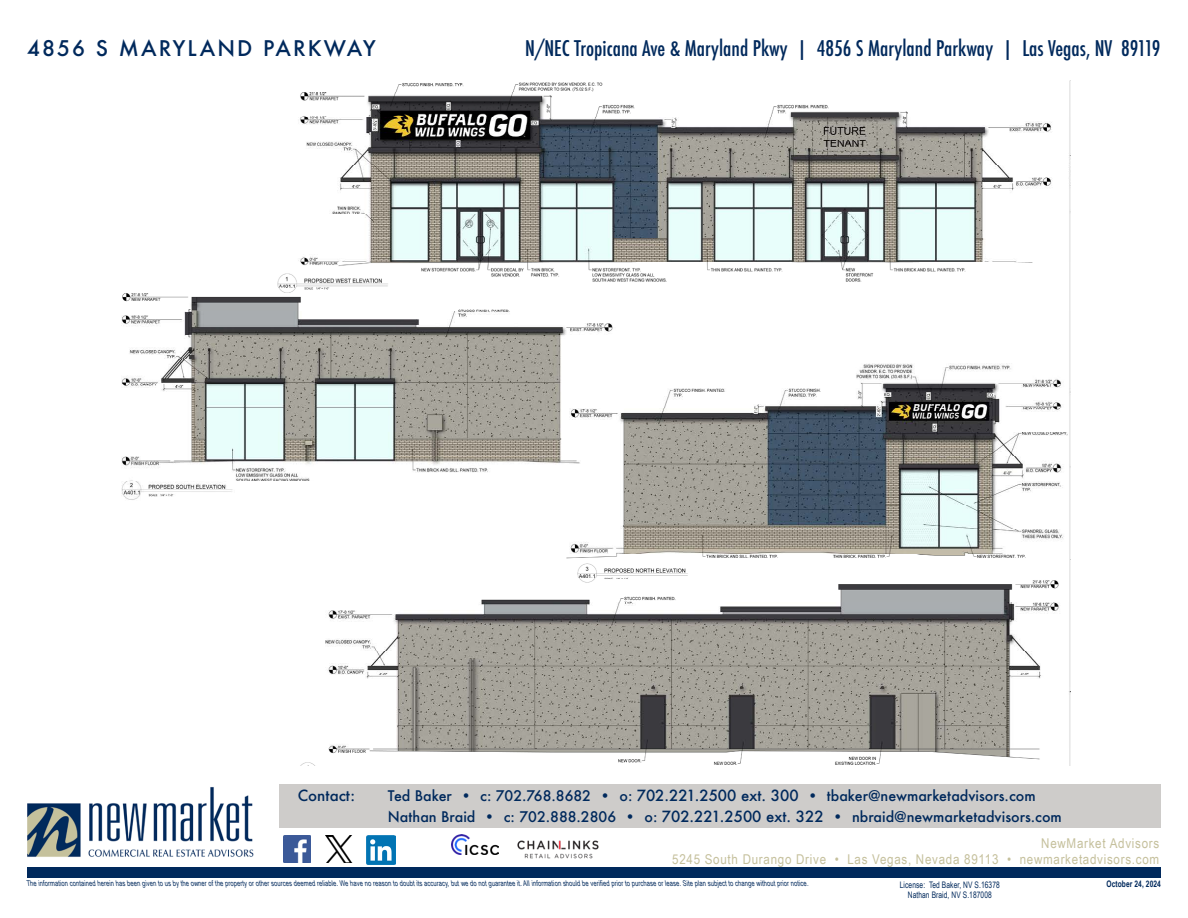
<style>
.page{position:relative;width:1188px;height:918px;background:#fff}
.page>*{position:absolute;margin:0;border:0;box-sizing:border-box;transform-origin:0 0}
.t1{font:500 condensed 21px "Futura";color:#00295c}
.t2{font:500 21px "Futura";letter-spacing:.1em;color:#00295c}
.t3{font:500 15px "Futura";color:#00295c}
.t4{font:500 14.25px "Futura";color:#00295c}
.t5{font:13.5px "Arial Narrow";letter-spacing:.05em;color:#c5c09c;scale:1.05 1}
.t6{font:9px "Arial Narrow";letter-spacing:.01em;color:#00295c;scale:.9 1}
.t7{font:700 9px "Arial Narrow";letter-spacing:.01em;color:#00295c;scale:.9 1}
.t8{font:7.8px "Arial Narrow";color:#00295c;scale:.9 1}
.s1{font-stretch:condensed}
.s2{font-size:15px}
</style>
<div class="page">
<img style="left:121px;top:80px;width:949px;height:686px">
<div style="left:27px;top:867px;width:1134px;height:11px;background:#00295c"></div>
<img style="left:27px;top:787px;width:227px;height:70px">
<img style="left:284px;top:836px;width:26px;height:27px">
<img style="left:325px;top:836px;width:27px;height:27px">
<img style="left:367px;top:835px;width:28px;height:29px">
<img style="left:451px;top:835px;width:48px;height:19px">
<div style="left:280px;top:784px;width:881px;height:43px;background:#ceccca"></div>
<img style="left:517px;top:840px;width:82px;height:19px">
<p class="t2" style="left:27px;top:34px;width:350px">4856 S MARYLAND PARKWAY</p>
<p class="t1" style="left:525px;top:35px;width:637px">N/NEC Tropicana Ave &amp; Maryland Pkwy | 4856 S Maryland Parkway | Las Vegas, NV 89119</p>
<p class="t3" style="left:298px;top:785px;width:59px">Contact:</p>
<p class="t4" style="left:388px;top:786px;width:649px">Ted Baker <span class="s1">•</span> c: 702.768.8682 <span class="s1">•</span> o: <span class="s2">702.221.2500 ext. 300</span> <span class="s1">•</span> tbaker@newmarketadvisors.com</p>
<p class="t4" style="left:388px;top:807px;width:676px">Nathan Braid <span class="s1">•</span> c: 702.888.2806 <span class="s1">•</span> o: <span class="s2">702.221.2500 ext. 322</span> <span class="s1">•</span> nbraid@newmarketadvisors.com</p>
<p class="t5" style="left:1041px;top:833px;width:114px">NewMarket Advisors</p>
<p class="t5" style="left:672px;top:849px;width:465px">5245 South Durango Drive • Las Vegas, Nevada 89113 • newmarketadvisors.com</p>
<p class="t7" style="left:1106px;top:877px;width:62px">October 24, 2024</p>
<p class="t8" style="left:27px;top:878px;width:870px">The information contained herein has been given to us by the ownerofthe property orothersources deemed reliable.We have no reason to doubtits accuracy,butwe do notguarantee it.Allinformation should be verified priorto purchase orlease.Site plan subjectto change withoutpriornotice.</p>
<p class="t6" style="left:900px;top:878px;width:113px">License: Ted Baker, NV S.16378</p>
<p class="t6" style="left:908px;top:889px;width:95px">Nathan Braid, NV S.187008</p>
</div>
